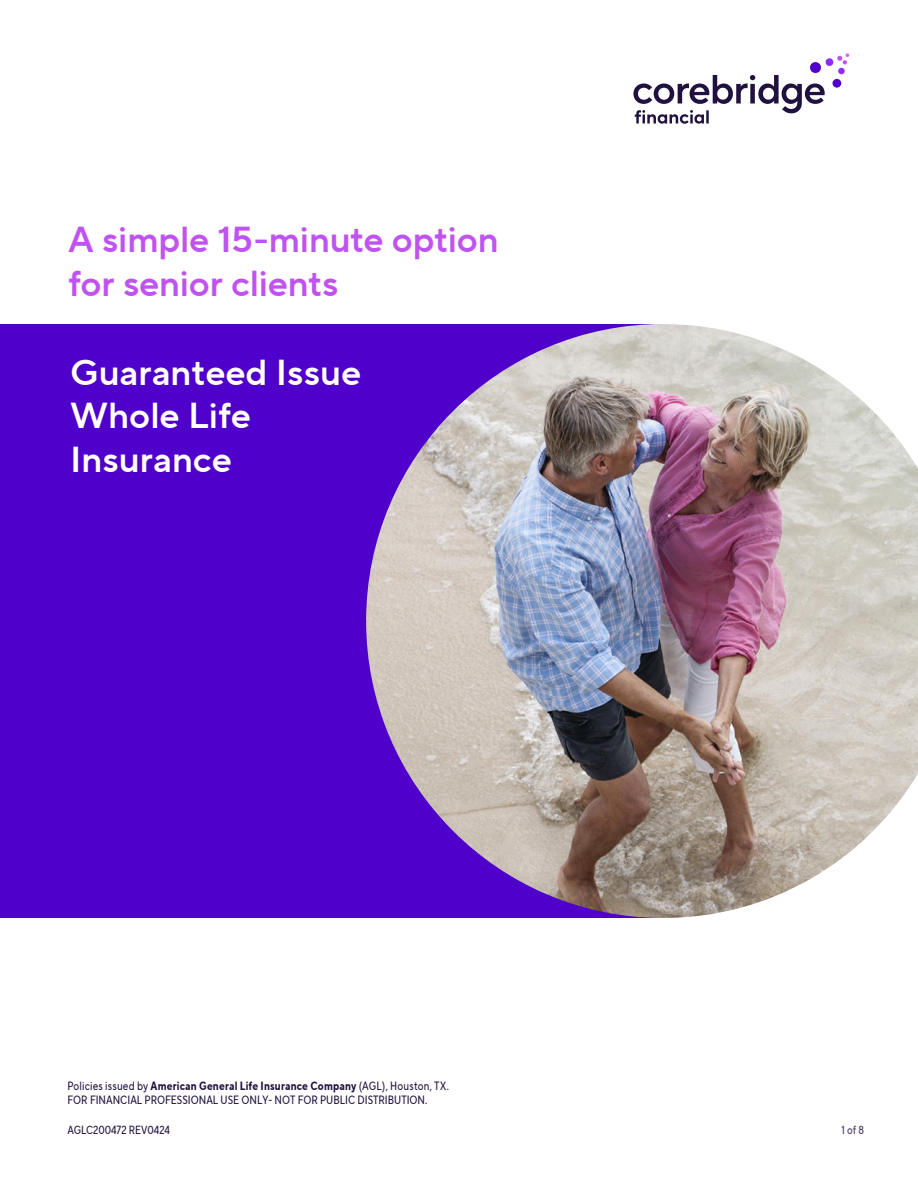
<style>
.page{position:relative;width:918px;height:1188px;background:#fff}
.page>*{position:absolute;margin:0;border:0;box-sizing:border-box;transform-origin:0 0}
.CB-Heading_1B-H1{font:36px/43.2px "TT Norms Pro Dm Bd";letter-spacing:-.005em;color:#c053ef}
.CB-Disclosure_P{font:36px/43.2px "TT Norms Pro Dm Bd";color:#fff}
.CB-Disclosure_P-2{font:700 12px "TT Norms Pro Cond";letter-spacing:.015em;color:#20113e}
.Disclaimers-LeftJustify-reverse{font:12px "TT Norms Pro Cond";color:#20113e}
.t1{font:11.85px "TT Norms Pro Cond";color:#20113e}
.t2{font:11.85px "TT Norms Pro Cond";color:#42355b}
.s1{font-weight:400}
</style>
<div class="page">
<svg style="left:633px;top:53px;width:216px;height:71px"></svg>
<div style="left:832px;top:79px;width:9px;height:9px;background:#4f00ca;border-radius:50%"></div>
<div style="left:0;top:324px;width:658px;height:594px;background:#4f00ca"></div>
<img style="left:366px;top:324px;width:552px;height:594px">
<h1 class="CB-Heading_1B-H1" style="left:68px;top:218px;width:432px">A simple 15-minute option for senior clients</h1>
<p class="CB-Disclosure_P" style="left:70px;top:351px;width:292px">Guaranteed Issue<br>Whole Life<br>Insurance</p>
<p class="CB-Disclosure_P-2" style="left:68px;top:1077px;width:383px"><span class="s1">Policies issued by</span> American General Life Insurance Company <span class="s1">(AGL), Houston, TX.</span></p>
<p class="Disclaimers-LeftJustify-reverse" style="left:68px;top:1092px;width:361px">FOR FINANCIAL PROFESSIONAL USE ONLY- NOT FOR PUBLIC DISTRIBUTION.</p>
<p class="t1" style="left:68px;top:1121px;width:104px">AGLC200472 REV0424</p>
<p class="t2" style="left:842px;top:1121px;width:24px">1 of 8</p>
</div>
